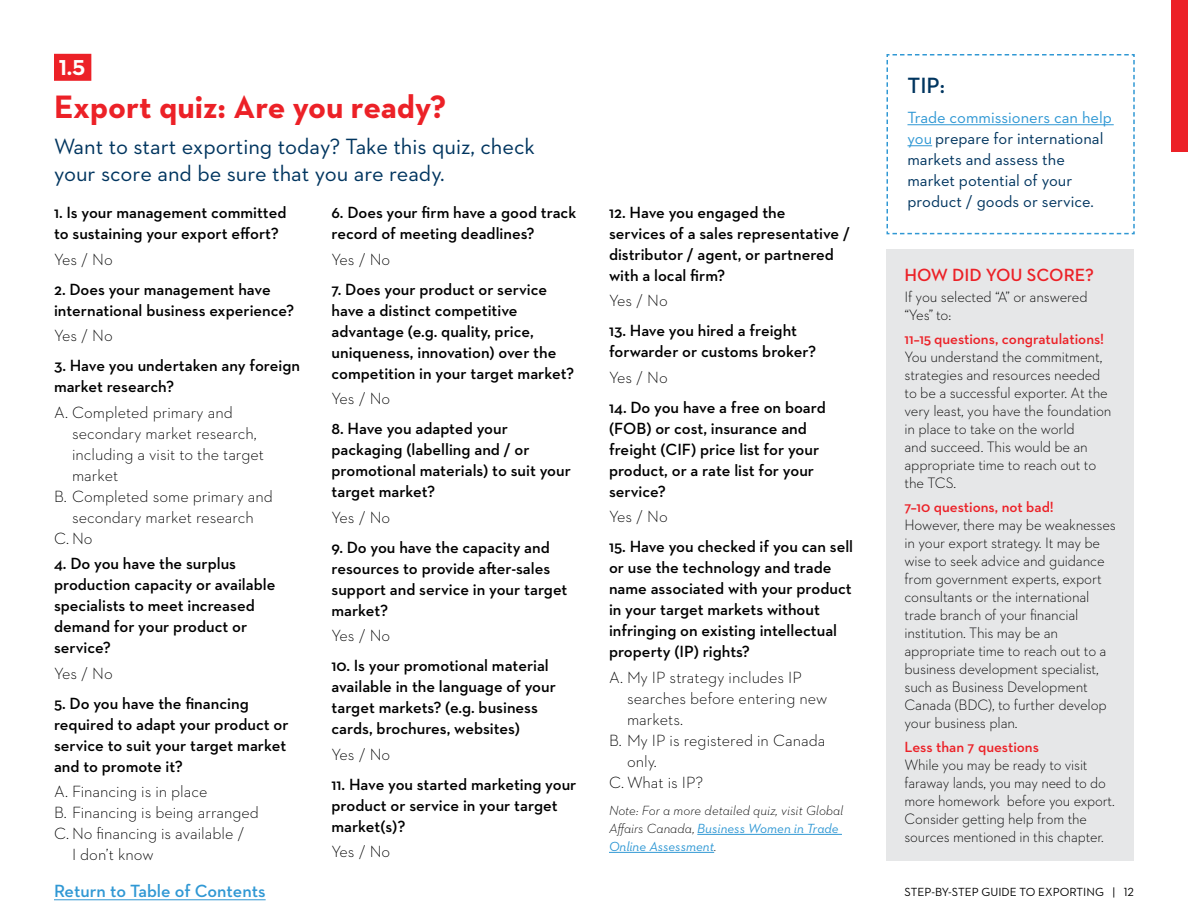
<style>
.page{position:relative;width:1188px;height:918px;background:#fff}
.page>*{position:absolute;margin:0;border:0;box-sizing:border-box;transform-origin:0 0}
.t1{font:700 33px "Neutraface 2 Text";color:#ec2127}
.t2{font:22.5px/27px "Neutraface 2 Text";color:#00355f}
.t3{font:600 22.5px "Neutraface 2 Text";color:#00355f}
.t4{font:700 21.9px "Neutraface 2 Text";color:#fff}
.t5{font:600 18px "Neutraface 2 Text";letter-spacing:-.005em;color:#3098d4}
.t6{font:600 18px "Neutraface 2 Text";color:#ec2127}
.t7{font:600 16.5px/21px "Neutraface 2 Text";color:#000}
.t8{font:300 16.5px "Neutraface 2 Text";color:#000}
.t9{font:16.5px/21px "Neutraface 2 Text";color:#00355f}
.t10{font:300 15.3px/18px "Neutraface 2 Text";letter-spacing:-.01em;color:#000}
.t11{font:300 15.3px/18px "Neutraface 2 Text";letter-spacing:-.01em;color:#000;scale:.96 1}
.t12{font:600 15px "Neutraface 2 Text";color:#ec2127}
.t13{font:italic 300 13.5px/18px "Neutraface 2 Text";color:#000}
.t14{font:12px "Neutraface 2 Text";color:#000}
.s1{font-weight:400;color:#3098d4}
.s2{color:#3098d4}
</style>
<div class="page">
<div style="left:1172px;top:0;width:16px;height:152px;background:#ec2127"></div>
<hr style="left:54px;top:900px;width:212px;height:1px;background:#3098d4">
<div style="left:886px;top:249px;width:248px;height:612px;background:#e6e7e8"></div>
<hr style="left:697px;top:834px;width:145px;height:1px;background:#3098d4">
<hr style="left:609px;top:852px;width:105px;height:1px;background:#3098d4">
<div style="left:54px;top:54px;width:37px;height:27px;background:#ec2127"></div>
<svg style="left:886px;top:54px;width:249px;height:181px"></svg>
<h3 class="t4" style="left:59px;top:53px;width:28px">1.5</h3>
<h1 class="t1" style="left:54px;top:86px;width:394px">Export quiz: Are you ready?</h1>
<h2 class="t2" style="left:54px;top:133px;width:483px">Want to start exporting today? Take this quiz, check your score and be sure that you are ready.</h2>
<p class="t7" style="left:54px;top:202px;width:234px">1. Is your management committed to sustaining your export effort?</p>
<p class="t8" style="left:54px;top:249px;width:60px">Yes / No</p>
<p class="t7" style="left:54px;top:278px;width:242px">2. Does your management have international business experience?</p>
<p class="t8" style="left:54px;top:325px;width:60px">Yes / No</p>
<p class="t7" style="left:54px;top:355px;width:248px">3. Have you undertaken any foreign market research?</p>
<p class="t8" style="left:54px;top:402px;width:180px">A. Completed primary and</p>
<p class="t8" style="left:72px;top:423px;width:186px">secondary market research,</p>
<p class="t8" style="left:72px;top:444px;width:194px">including a visit to the target</p>
<p class="t8" style="left:72px;top:465px;width:48px">market</p>
<p class="t8" style="left:54px;top:486px;width:220px">B. Completed some primary and</p>
<p class="t8" style="left:72px;top:507px;width:183px">secondary market research</p>
<p class="t8" style="left:54px;top:528px;width:40px">C. No</p>
<p class="t7" style="left:54px;top:553px;width:223px">4. Do you have the surplus production capacity or available specialists to meet increased demand for your product or service?</p>
<p class="t8" style="left:54px;top:663px;width:60px">Yes / No</p>
<p class="t7" style="left:54px;top:692px;width:236px">5. Do you have the financing required to adapt your product or service to suit your target market and to promote it?</p>
<p class="t8" style="left:54px;top:781px;width:155px">A. Financing is in place</p>
<p class="t8" style="left:54px;top:802px;width:207px">B. Financing is being arranged</p>
<p class="t8" style="left:54px;top:823px;width:192px">C. No financing is available /</p>
<p class="t8" style="left:72px;top:844px;width:83px">I don’t know</p>
<p class="t7" style="left:332px;top:202px;width:246px">6. Does your firm have a good track record of meeting deadlines?</p>
<p class="t8" style="left:332px;top:249px;width:60px">Yes / No</p>
<p class="t7" style="left:332px;top:278px;width:244px">7. Does your product or service have a distinct competitive advantage (e.g. quality, price, uniqueness, innovation) over the competition in your target market?</p>
<p class="t8" style="left:332px;top:388px;width:60px">Yes / No</p>
<p class="t7" style="left:332px;top:418px;width:241px">8. Have you adapted your packaging (labelling and / or promotional materials) to suit your target market?</p>
<p class="t8" style="left:332px;top:507px;width:60px">Yes / No</p>
<p class="t7" style="left:332px;top:536px;width:238px">9. Do you have the capacity and resources to provide after-sales support and service in your target market?</p>
<p class="t8" style="left:332px;top:625px;width:60px">Yes / No</p>
<p class="t7" style="left:332px;top:655px;width:226px">10. Is your promotional material available in the language of your target markets? (e.g. business cards, brochures, websites)</p>
<p class="t8" style="left:332px;top:744px;width:60px">Yes / No</p>
<p class="t7" style="left:332px;top:773px;width:246px">11. Have you started marketing your product or service in your target market(s)?</p>
<p class="t8" style="left:332px;top:841px;width:60px">Yes / No</p>
<p class="t7" style="left:609px;top:201px;width:242px">12. Have you engaged the<br>services of a sales representative / distributor / agent, or partnered with a local firm?</p>
<p class="t8" style="left:609px;top:290px;width:60px">Yes / No</p>
<p class="t7" style="left:609px;top:320px;width:209px">13. Have you hired a freight forwarder or customs broker?</p>
<p class="t8" style="left:609px;top:367px;width:60px">Yes / No</p>
<p class="t7" style="left:609px;top:396px;width:218px">14. Do you have a free on board (FOB) or cost, insurance and freight (CIF) price list for your product, or a rate list for your service?</p>
<p class="t8" style="left:609px;top:506px;width:60px">Yes / No</p>
<p class="t7" style="left:609px;top:536px;width:246px">15. Have you checked if you can sell or use the technology and trade name associated with your product in your target markets without infringing on existing intellectual property (IP) rights?</p>
<p class="t8" style="left:609px;top:667px;width:194px">A. My IP strategy includes IP</p>
<p class="t8" style="left:627px;top:688px;width:202px">searches before entering new</p>
<p class="t8" style="left:627px;top:709px;width:58px">markets.</p>
<p class="t8" style="left:609px;top:730px;width:218px">B. My IP is registered in Canada</p>
<p class="t8" style="left:627px;top:751px;width:31px">only.</p>
<p class="t8" style="left:609px;top:772px;width:96px">C. What is IP?</p>
<p class="t13" style="left:609px;top:801px;width:236px">Note: For a more detailed quiz, visit Global<br>Affairs Canada, <span class="s1">Business Women in Trade<br>Online Assessment</span>.</p>
<h2 class="t3" style="left:908px;top:71px;width:39px">TIP:</h2>
<p class="t9" style="left:908px;top:106px;width:206px"><span class="s2">Trade commissioners can help you</span> prepare for international markets and assess the market potential of your product / goods or service.</p>
<p class="t6" style="left:904px;top:263px;width:191px">HOW DID YOU SCORE?</p>
<p class="t10" style="left:904px;top:287px;width:185px">If you selected “A” or answered “Yes” to:</p>
<p class="t12" style="left:904px;top:329px;width:201px">11–15 questions, congratulations!</p>
<p class="t10" style="left:904px;top:347px;width:209px">You understand the commitment, strategies and resources needed to be a successful exporter. At the very least, you have the foundation in place to take on the world<br>and succeed. This would be an appropriate time to reach out to the TCS.</p>
<p class="t12" style="left:904px;top:497px;width:151px">7–10 questions, not bad!</p>
<p class="t10" style="left:904px;top:515px;width:213px">However, there may be weaknesses in your export strategy. It may be wise to seek advice and guidance from government experts, export consultants or the international trade branch of your financial institution. This may be an appropriate time to reach out to a business development specialist, such as Business Development<br>Canada (BDC), to further develop your business plan.</p>
<p class="t12" style="left:904px;top:737px;width:136px">Less than 7 questions</p>
<p class="t11" style="left:904px;top:755px;width:220px">While you may be ready to visit faraway lands, you may need to do more homework before you export.<br>Consider getting help from the sources mentioned in this chapter.</p>
<p class="t5" style="left:54px;top:880px;width:213px">Return to Table of Contents</p>
<p class="t14" style="left:905px;top:884px;width:231px">STEP-BY-STEP GUIDE TO EXPORTING | 12</p>
</div>
